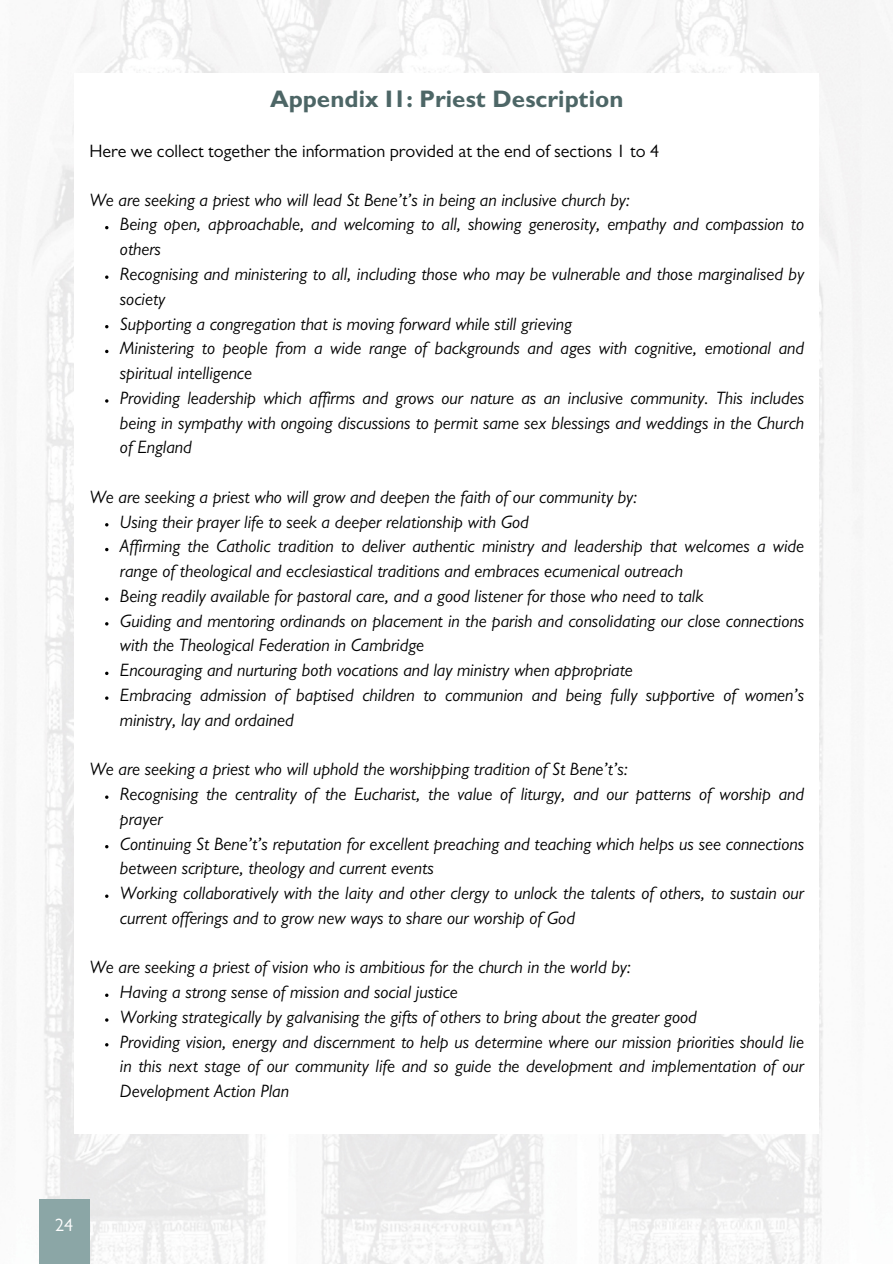
<style>
.page{position:relative;width:893px;height:1264px;background:#fff}
.page>*{position:absolute;margin:0;border:0;box-sizing:border-box;transform-origin:0 0}
.t1{font:700 24px "Gill Sans";color:#4d6666}
.t2{font:italic 18px/24.8px "Gill Sans";color:#000}
.t3{font:18px "Gill Sans";color:#000}
.t4{font:18px "Gill Sans";color:#fff}
</style>
<div class="page">
<img style="left:5px;top:0;width:885px;height:1263px">
<div style="left:75px;top:73px;width:743px;height:1060px;background:#fff"></div>
<svg style="left:105px;top:275px;width:3px;height:4px"></svg>
<div style="left:39px;top:1198px;width:50px;height:65px;background:#8ba6a6"></div>
<h1 class="t1" style="left:270px;top:91px;width:355px">Appendix I1: Priest Description</h1>
<p class="t3" style="left:89px;top:145px;width:571px">Here we collect together the information provided at the end of sections 1 to 4</p>
<p class="t2" style="left:120px;top:190px;width:685px;text-indent:-31px">We are seeking a priest who will lead St Bene’t’s in being an inclusive church by:<br>Being open, approachable, and welcoming to all, showing generosity, empathy and compassion to others<br>Recognising and ministering to all, including those who may be vulnerable and those marginalised by society<br>Supporting a congregation that is moving forward while still grieving<br>Ministering to people from a wide range of backgrounds and ages with cognitive, emotional and spiritual intelligence<br>Providing leadership which affirms and grows our nature as an inclusive community. This includes being in sympathy with ongoing discussions to permit same sex blessings and weddings in the Church of England</p>
<p class="t2" style="left:120px;top:487px;width:685px;text-indent:-31px">We are seeking a priest who will grow and deepen the faith of our community by:<br>Using their prayer life to seek a deeper relationship with God<br>Affirming the Catholic tradition to deliver authentic ministry and leadership that welcomes a wide range of theological and ecclesiastical traditions and embraces ecumenical outreach<br>Being readily available for pastoral care, and a good listener for those who need to talk<br>Guiding and mentoring ordinands on placement in the parish and consolidating our close connections with the Theological Federation in Cambridge<br>Encouraging and nurturing both vocations and lay ministry when appropriate<br>Embracing admission of baptised children to communion and being fully supportive of women’s ministry, lay and ordained</p>
<p class="t2" style="left:120px;top:759px;width:685px;text-indent:-31px">We are seeking a priest who will uphold the worshipping tradition of St Bene’t’s:<br>Recognising the centrality of the Eucharist, the value of liturgy, and our patterns of worship and prayer<br>Continuing St Bene’t’s reputation for excellent preaching and teaching which helps us see connections between scripture, theology and current events<br>Working collaboratively with the laity and other clergy to unlock the talents of others, to sustain our current offerings and to grow new ways to share our worship of God</p>
<p class="t2" style="left:120px;top:957px;width:685px;text-indent:-31px">We are seeking a priest of vision who is ambitious for the church in the world by:<br>Having a strong sense of mission and social justice<br>Working strategically by galvanising the gifts of others to bring about the greater good<br>Providing vision, energy and discernment to help us determine where our mission priorities should lie in this next stage of our community life and so guide the development and implementation of our Development Action Plan</p>
<p class="t4" style="left:55px;top:1219px;width:19px">24</p>
</div>
